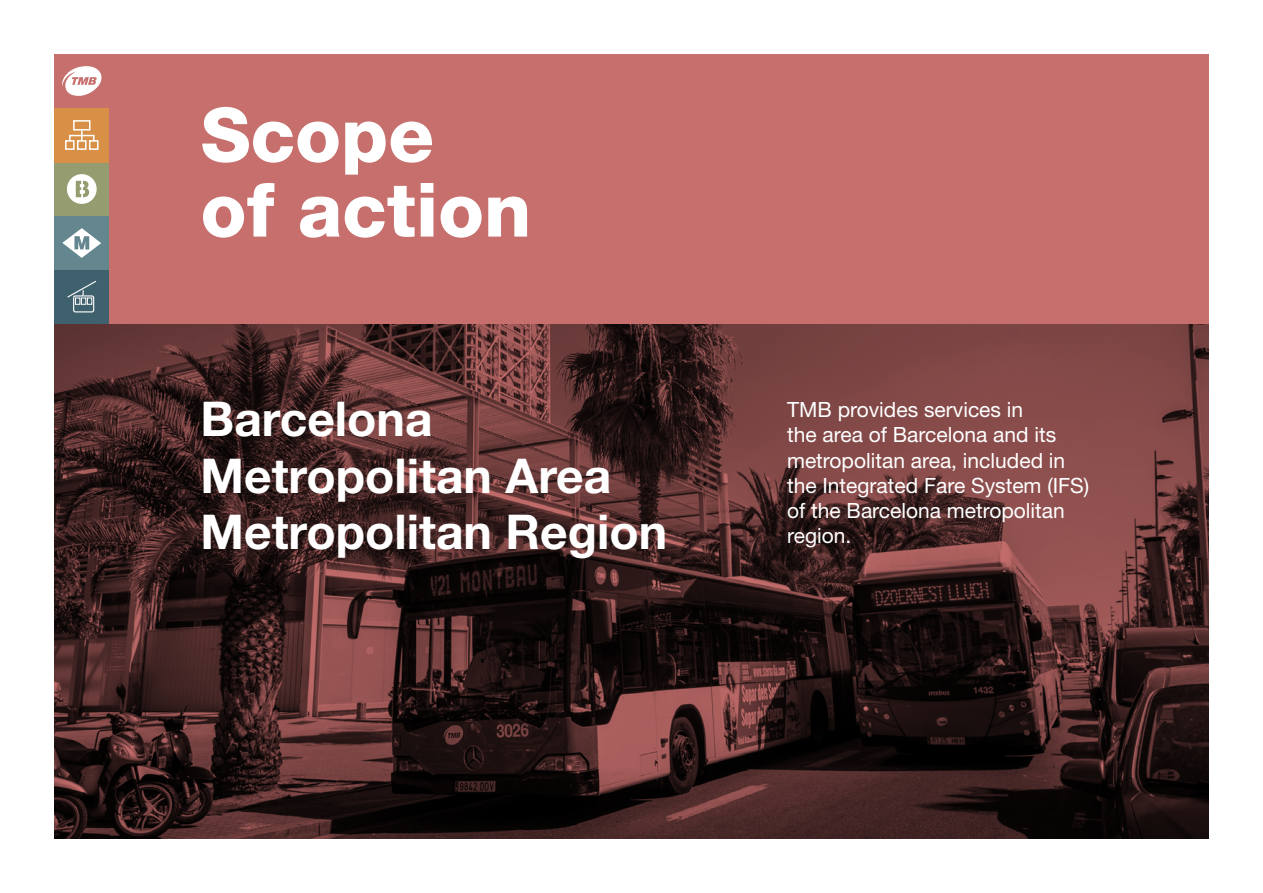
<style>
.page{position:relative;width:1263px;height:893px;background:#fff}
.page>*{position:absolute;margin:0;border:0;box-sizing:border-box;transform-origin:0 0}
.t1{font:800 75px/75px "Helvetica Neue LT Std";color:#fff}
.t2{font:700 48px/56.6px "Helvetica Neue LT Std";color:#fff}
.t3{font:21px/25.2px "Helvetica Neue LT Std";color:#fff}
</style>
<div class="page">
<div style="left:54px;top:54px;width:55px;height:54px;background:#c66f6d"></div>
<svg style="left:62px;top:66px;width:40px;height:30px"></svg>
<div style="left:54px;top:162px;width:55px;height:54px;background:#959c70"></div>
<svg style="left:67px;top:174px;width:30px;height:30px"></svg>
<div style="left:54px;top:216px;width:55px;height:54px;background:#64868e"></div>
<svg style="left:62px;top:228px;width:39px;height:30px"></svg>
<div style="left:54px;top:270px;width:55px;height:54px;background:#3f616d"></div>
<svg style="left:67px;top:280px;width:29px;height:33px"></svg>
<div style="left:54px;top:108px;width:55px;height:54px;background:#d89047"></div>
<div style="left:73px;top:120px;width:17px;height:11px;border:2px solid #fff"></div>
<div style="left:65px;top:140px;width:10px;height:10px;border:2px solid #fff"></div>
<div style="left:77px;top:140px;width:10px;height:10px;border:2px solid #fff"></div>
<div style="left:89px;top:140px;width:10px;height:10px;border:2px solid #fff"></div>
<div style="left:69px;top:135px;width:25px;height:7px;border:2px solid #fff"></div>
<svg style="left:81px;top:131px;width:2px;height:10px"></svg>
<div style="left:109px;top:54px;width:1100px;height:270px;background:#c66f6d"></div>
<img style="left:54px;top:324px;width:1155px;height:515px">
<h1 class="t1" style="left:201px;top:97px;width:332px">Scope<br>of action</h1>
<h2 class="t2" style="left:201px;top:390px;width:468px">Barcelona<br>Metropolitan Area<br>Metropolitan Region</h2>
<p class="t3" style="left:787px;top:397px;width:304px">TMB provides services in<br>the area of Barcelona and its metropolitan area, included in the Integrated Fare System (IFS) of the Barcelona metropolitan region.</p>
</div>
